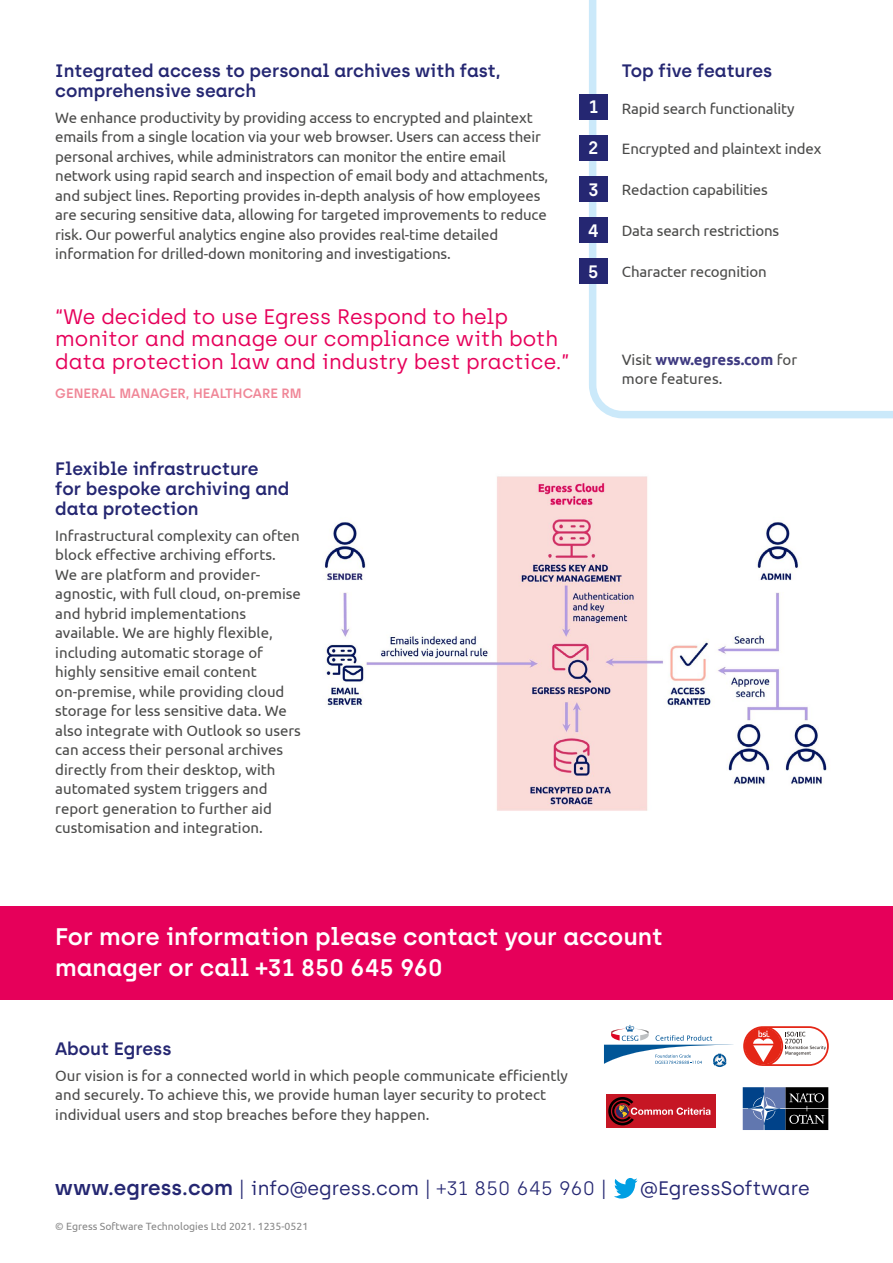
<style>
.page{position:relative;width:893px;height:1263px;background:#fff}
.page>*{position:absolute;margin:0;border:0;box-sizing:border-box;transform-origin:0 0}
.t1{font:600 24px/31.2px "Archia";color:#fff}
.t2{font:21px/22.5px "Archia";color:#e6005a}
.t3{font:300 19.5px "Archia";color:#252772}
.t4{font:19.5px "Archia";color:#252772}
.t5{font:600 18px/19.8px "Archia";color:#252772}
.t6{font:600 18px "Archia";color:#fff}
.t7{font:15px/19.5px "Ubuntu";letter-spacing:-.01em;color:#4a4a49}
.t8{font:600 13.5px "Archia";color:#f08697}
.t9{font:10.5px "Ubuntu";color:#878787}
.s1{font-weight:700;color:#3f3b81}
.s2{font-weight:600;font-size:21px}
.s3{font-weight:400}
</style>
<div class="page">
<svg style="left:585px;top:0;width:308px;height:419px"></svg>
<div style="left:579px;top:94px;width:28px;height:25px;background:#252772"></div>
<div style="left:579px;top:135px;width:28px;height:26px;background:#252772"></div>
<div style="left:579px;top:176px;width:28px;height:26px;background:#252772"></div>
<div style="left:579px;top:217px;width:28px;height:26px;background:#252772"></div>
<div style="left:579px;top:258px;width:28px;height:26px;background:#252772"></div>
<svg style="left:604px;top:1025px;width:129px;height:41px"></svg>
<div style="left:607px;top:1094px;width:109px;height:34px;background:#c61624"></div>
<svg style="left:608px;top:1097px;width:103px;height:28px"></svg>
<img style="left:324px;top:476px;width:503px;height:335px">
<svg style="left:743px;top:1026px;width:86px;height:40px"></svg>
<svg style="left:743px;top:1087px;width:85px;height:43px;background:#324662"></svg>
<svg style="left:614px;top:1178px;width:24px;height:20px"></svg>
<div style="left:0;top:906px;width:893px;height:94px;background:#e6005a"></div>
<p class="t5" style="left:55px;top:61px;width:447px">Integrated access to personal archives with fast, comprehensive search</p>
<p class="t7" style="left:55px;top:107px;width:495px">We enhance productivity by providing access to encrypted and plaintext emails from a single location via your web browser. Users can access their personal archives, while administrators can monitor the entire email network using rapid search and inspection of email body and attachments, and subject lines. Reporting provides in-depth analysis of how employees are securing sensitive data, allowing for targeted improvements to reduce risk. Our powerful analytics engine also provides real-time detailed information for drilled-down monitoring and investigations.</p>
<h2 class="t2" style="left:55px;top:305px;width:516px">“We decided to use Egress Respond to help monitor and manage our compliance with both data protection law and industry best practice.”</h2>
<p class="t8" style="left:55px;top:385px;width:248px">GENERAL MANAGER, HEALTHCARE RM</p>
<p class="t6" style="left:589px;top:96px;width:11px">1</p>
<p class="t6" style="left:588px;top:137px;width:12px">2</p>
<p class="t6" style="left:588px;top:179px;width:12px">3</p>
<p class="t6" style="left:588px;top:220px;width:13px">4</p>
<p class="t6" style="left:588px;top:261px;width:12px">5</p>
<p class="t5" style="left:622px;top:61px;width:152px">Top five features</p>
<p class="t7" style="left:622px;top:98px;width:174px">Rapid search functionality</p>
<p class="t7" style="left:622px;top:139px;width:201px">Encrypted and plaintext index</p>
<p class="t7" style="left:622px;top:180px;width:147px">Redaction capabilities</p>
<p class="t7" style="left:622px;top:220px;width:159px">Data search restrictions</p>
<p class="t7" style="left:622px;top:261px;width:146px">Character recognition</p>
<p class="t7" style="left:622px;top:349px;width:177px">Visit <span class="s1">www.egress.com</span> for more features.</p>
<p class="t5" style="left:55px;top:459px;width:235px">Flexible infrastructure for bespoke archiving and data protection</p>
<p class="t7" style="left:55px;top:525px;width:247px">Infrastructural complexity can often block effective archiving efforts.<br>We are platform and provider&shy;agnostic, with full cloud, on-premise and hybrid implementations available. We are highly flexible, including automatic storage of highly sensitive email content on-premise, while providing cloud storage for less sensitive data. We also integrate with Outlook so users can access their personal archives directly from their desktop, with automated system triggers and report generation to further aid customisation and integration.</p>
<h1 class="t1" style="left:55px;top:921px;width:609px">For more information please contact your account manager or call +31 850 645 960</h1>
<p class="t5" style="left:55px;top:1038px;width:118px">About Egress</p>
<p class="t7" style="left:55px;top:1065px;width:514px">Our vision is for a connected world in which people communicate efficiently and securely. To achieve this, we provide human layer security to protect individual users and stop breaches before they happen.</p>
<h3 class="t3" style="left:55px;top:1176px;width:553px"><span class="s2">www.egress.com</span> | <span class="s3">info@egress.com</span> | +31 850 645 960 |</h3>
<h3 class="t4" style="left:640px;top:1176px;width:171px">@EgressSoftware</h3>
<p class="t9" style="left:55px;top:1220px;width:254px">© Egress Software Technologies Ltd 2021. 1235-0521</p>
</div>
